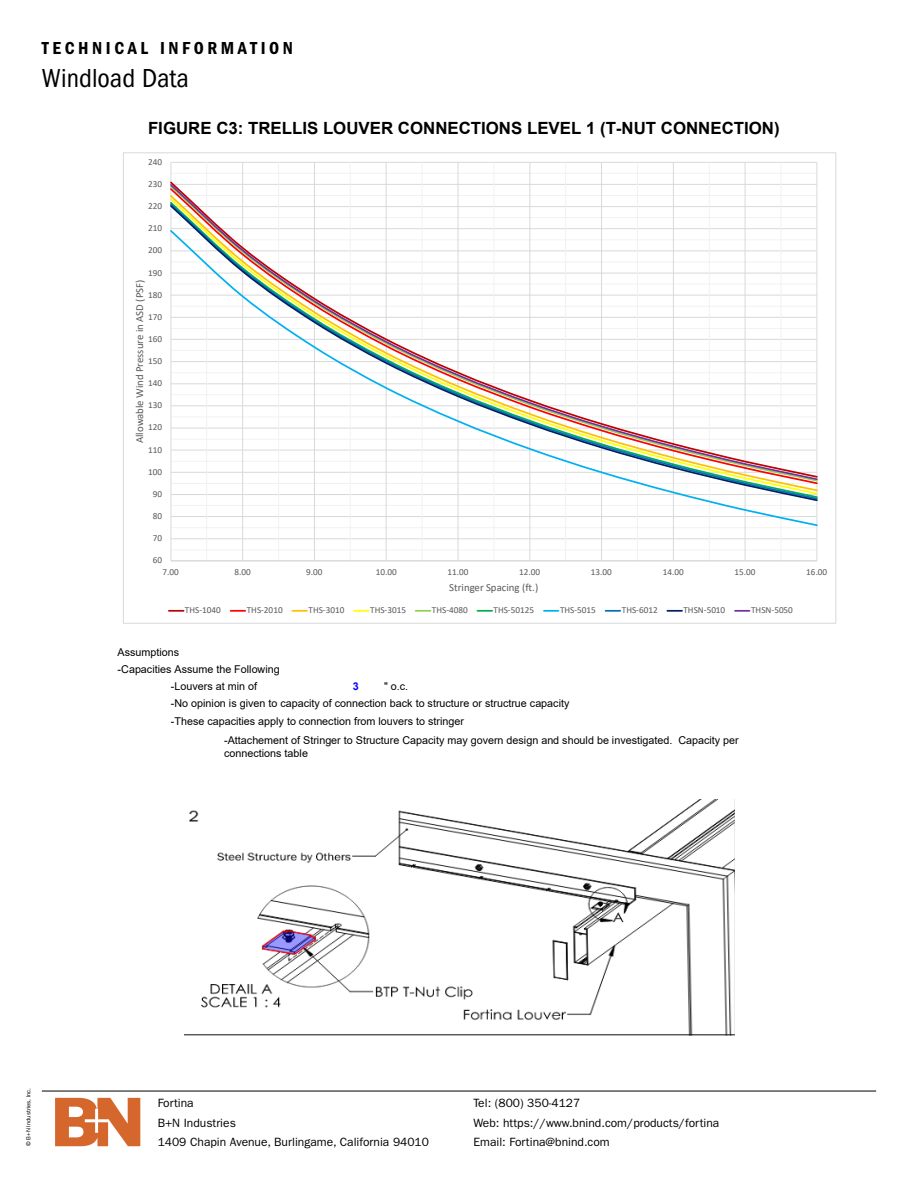
<style>
.page{position:relative;width:918px;height:1188px;background:#fff}
.page>*{position:absolute;margin:0;border:0;box-sizing:border-box;transform-origin:0 0}
.t1{font:condensed 27px "ITC Franklin Gothic Std";color:#000}
.t2{font:18px "ITC Franklin Gothic Std Dm Cd";letter-spacing:.2em;color:#000}
.t3{font:700 16.8px "Arial";color:#000}
.t4{font:12px/19.5px "ITC Franklin Gothic Std";color:#000}
.t5{font:10.8px/17.2px "Arial";color:#000}
.t6{font:10.8px "Calibri";letter-spacing:-.005em;color:#595959}
.t7{font:700 10.8px "Arial";color:#00f}
.t8{font:9.15px "Calibri";color:#595959}
.t9{font:6px "ITC Franklin Gothic Std";color:#000}
</style>
<div class="page">
<hr style="left:42px;top:1091px;width:834px;height:1px;background:#000">
<svg style="left:55px;top:1098px;width:85px;height:48px"></svg>
<hr style="left:171px;top:550px;width:646px;height:1px;background:#f2f2f2">
<hr style="left:171px;top:527px;width:646px;height:1px;background:#f2f2f2">
<hr style="left:171px;top:173px;width:646px;height:1px;background:#f2f2f2">
<hr style="left:171px;top:539px;width:646px;height:1px;background:#d9d9d9">
<hr style="left:171px;top:162px;width:646px;height:1px;background:#d9d9d9">
<hr style="left:206px;top:162px;width:1px;height:399px;background:#f2f2f2">
<hr style="left:278px;top:162px;width:1px;height:399px;background:#f2f2f2">
<hr style="left:350px;top:162px;width:1px;height:399px;background:#f2f2f2">
<hr style="left:422px;top:162px;width:1px;height:399px;background:#f2f2f2">
<hr style="left:494px;top:162px;width:1px;height:399px;background:#f2f2f2">
<hr style="left:565px;top:162px;width:1px;height:399px;background:#f2f2f2">
<hr style="left:637px;top:162px;width:1px;height:399px;background:#f2f2f2">
<hr style="left:709px;top:162px;width:1px;height:399px;background:#f2f2f2">
<hr style="left:781px;top:162px;width:1px;height:399px;background:#f2f2f2">
<hr style="left:171px;top:162px;width:1px;height:399px;background:#d9d9d9">
<hr style="left:242px;top:162px;width:1px;height:399px;background:#d9d9d9">
<hr style="left:314px;top:162px;width:1px;height:399px;background:#d9d9d9">
<hr style="left:386px;top:162px;width:1px;height:399px;background:#d9d9d9">
<hr style="left:458px;top:162px;width:1px;height:399px;background:#d9d9d9">
<hr style="left:530px;top:162px;width:1px;height:399px;background:#d9d9d9">
<hr style="left:601px;top:162px;width:1px;height:399px;background:#d9d9d9">
<hr style="left:673px;top:162px;width:1px;height:399px;background:#d9d9d9">
<hr style="left:745px;top:162px;width:1px;height:399px;background:#d9d9d9">
<hr style="left:817px;top:162px;width:1px;height:399px;background:#d9d9d9">
<hr style="left:171px;top:561px;width:646px;height:1px;background:#d9d9d9">
<svg style="left:171px;top:502px;width:646px;height:25px"></svg>
<svg style="left:171px;top:481px;width:646px;height:21px"></svg>
<svg style="left:171px;top:182px;width:646px;height:299px"></svg>
<svg style="left:169px;top:610px;width:15px;height:2px"></svg>
<svg style="left:231px;top:610px;width:14px;height:2px"></svg>
<svg style="left:292px;top:610px;width:15px;height:2px"></svg>
<svg style="left:354px;top:610px;width:15px;height:2px"></svg>
<svg style="left:416px;top:610px;width:14px;height:2px"></svg>
<svg style="left:477px;top:610px;width:15px;height:2px"></svg>
<svg style="left:544px;top:610px;width:14px;height:2px"></svg>
<svg style="left:606px;top:610px;width:14px;height:2px"></svg>
<svg style="left:667px;top:610px;width:15px;height:2px"></svg>
<svg style="left:735px;top:610px;width:15px;height:2px"></svg>
<img style="left:185px;top:799px;width:549px;height:237px">
<h2 class="t2" style="left:42px;top:38px;width:253px">TECHNICAL INFORMATION</h2>
<h1 class="t1" style="left:42px;top:62px;width:149px">Windload Data</h1>
<h3 class="t3" style="left:148px;top:116px;width:633px">FIGURE C3: TRELLIS LOUVER CONNECTIONS LEVEL 1 (T-NUT CONNECTION)</h3>
<p class="t8" style="left:148px;top:155px;width:16px">240</p>
<p class="t8" style="left:148px;top:178px;width:16px">230</p>
<p class="t8" style="left:148px;top:200px;width:16px">220</p>
<p class="t8" style="left:148px;top:222px;width:16px">210</p>
<p class="t8" style="left:148px;top:244px;width:16px">200</p>
<p class="t8" style="left:148px;top:266px;width:16px">190</p>
<p class="t6" style="left:132px;top:443px;width:165px;rotate:-90deg">Allowable Wind Pressure in ASD (PSF)</p>
<p class="t8" style="left:148px;top:288px;width:16px">180</p>
<p class="t8" style="left:148px;top:310px;width:16px">170</p>
<p class="t8" style="left:148px;top:333px;width:16px">160</p>
<p class="t8" style="left:148px;top:355px;width:16px">150</p>
<p class="t8" style="left:148px;top:377px;width:16px">140</p>
<p class="t8" style="left:148px;top:399px;width:16px">130</p>
<p class="t8" style="left:148px;top:421px;width:16px">120</p>
<p class="t8" style="left:148px;top:443px;width:16px">110</p>
<p class="t8" style="left:148px;top:465px;width:16px">100</p>
<p class="t8" style="left:153px;top:488px;width:11px">90</p>
<p class="t8" style="left:153px;top:510px;width:11px">80</p>
<p class="t8" style="left:153px;top:532px;width:11px">70</p>
<p class="t8" style="left:153px;top:554px;width:11px">60</p>
<p class="t8" style="left:163px;top:566px;width:18px">7.00</p>
<p class="t8" style="left:234px;top:566px;width:18px">8.00</p>
<p class="t8" style="left:306px;top:566px;width:18px">9.00</p>
<p class="t8" style="left:376px;top:566px;width:22px">10.00</p>
<p class="t8" style="left:447px;top:566px;width:22px">11.00</p>
<p class="t8" style="left:519px;top:566px;width:22px">12.00</p>
<p class="t8" style="left:591px;top:566px;width:22px">13.00</p>
<p class="t8" style="left:663px;top:566px;width:22px">14.00</p>
<p class="t8" style="left:734px;top:566px;width:22px">15.00</p>
<p class="t8" style="left:806px;top:566px;width:22px">16.00</p>
<p class="t6" style="left:449px;top:579px;width:91px">Stringer Spacing (ft.)</p>
<p class="t8" style="left:185px;top:604px;width:37px">THS-1040</p>
<p class="t8" style="left:247px;top:604px;width:37px">THS-2010</p>
<p class="t8" style="left:309px;top:604px;width:37px">THS-3010</p>
<p class="t8" style="left:370px;top:604px;width:37px">THS-3015</p>
<p class="t8" style="left:432px;top:604px;width:37px">THS-4080</p>
<p class="t8" style="left:494px;top:604px;width:42px">THS-50125</p>
<p class="t8" style="left:560px;top:604px;width:37px">THS-5015</p>
<p class="t8" style="left:622px;top:604px;width:37px">THS-6012</p>
<p class="t8" style="left:683px;top:604px;width:43px">THSN-5010</p>
<p class="t8" style="left:751px;top:604px;width:43px">THSN-5050</p>
<p class="t5" style="left:118px;top:643px;width:63px">Assumptions</p>
<p class="t5" style="left:118px;top:661px;width:164px">-Capacities Assume the Following</p>
<p class="t5" style="left:171px;top:678px;width:88px">-Louvers at min of</p>
<p class="t7" style="left:353px;top:679px;width:7px">3</p>
<p class="t5" style="left:171px;top:678px;width:400px;text-indent:213px">" o.c.<br>-No opinion is given to capacity of connection back to structure or structrue capacity -These capacities apply to connection from louvers to stringer</p>
<p class="t5" style="left:224px;top:733px;width:516px;line-height:13px">-Attachement of Stringer to Structure Capacity may govern design and should be investigated. Capacity per connections table</p>
<p class="t9" style="left:25px;top:1146px;width:60px;rotate:-90deg">© B+N Industries, Inc.</p>
<p class="t4" style="left:158px;top:1094px;width:273px">Fortina<br>B+N Industries<br>1409 Chapin Avenue, Burlingame, California 94010</p>
<p class="t4" style="left:474px;top:1094px;width:247px">Tel: (800) 350-4127<br>Web: https://www.bnind.com/products/fortina</p>
<p class="t4" style="left:474px;top:1133px;width:138px">Email: Fortina@bnind.com</p>
</div>
